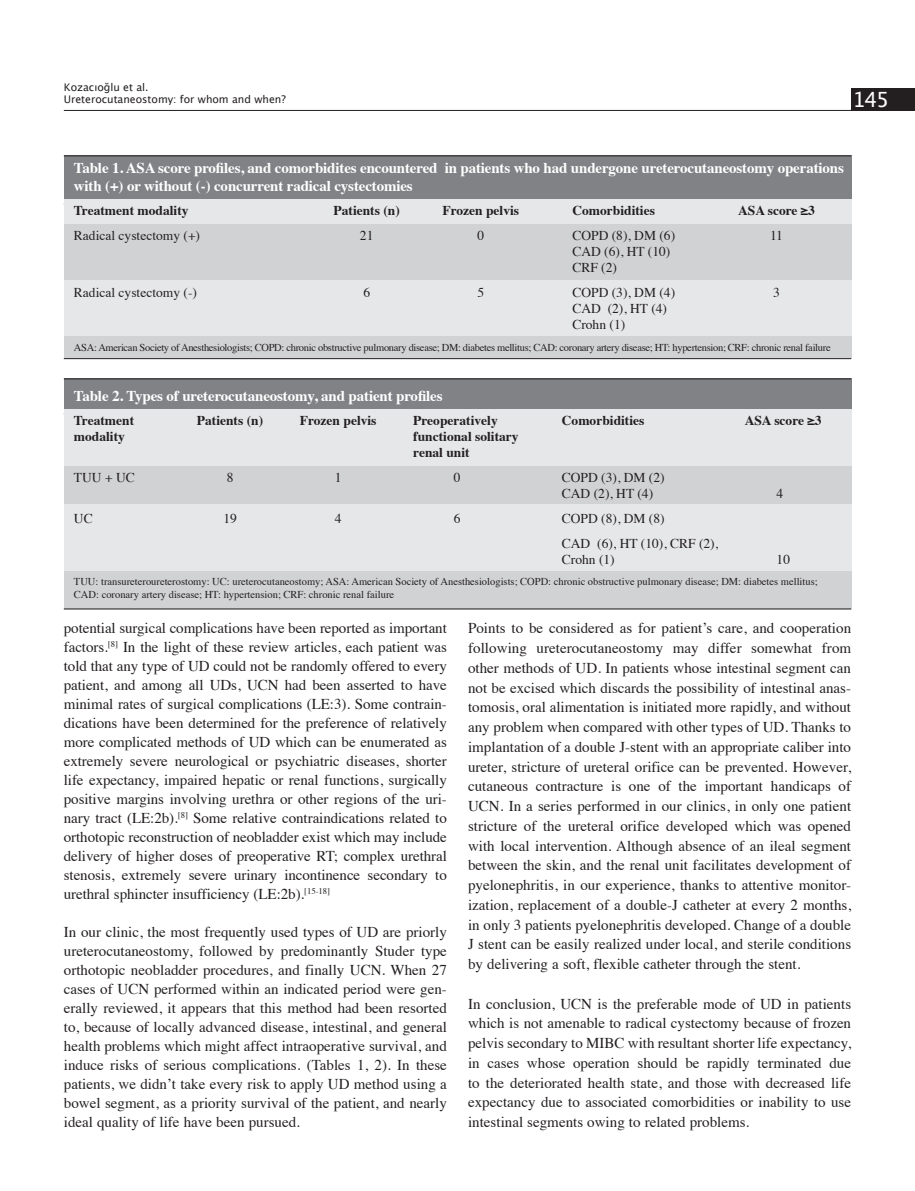
<style>
.page{position:relative;width:915px;height:1191px;background:#fff}
.page>*{position:absolute;margin:0;border:0;box-sizing:border-box;transform-origin:0 0}
.zz_Uroloji_running{font:21px "Lucida Grande";color:#fff}
.t1{font:15px/19px "Times";color:#231f20;text-align:justify}
.t2{font:700 15px/18px "Times";letter-spacing:-.01em;color:#fff}
.t3{font:13.5px "Times";color:#231f20}
.t4{font:700 13.5px "Times";color:#231f20}
.t5{font:10.5px/12.6px "Times";color:#231f20}
.t6{font:10.5px "Times";letter-spacing:-.03em;color:#231f20}
.t7{font:10.5px "Lucida Grande";color:#231f20}
</style>
<div class="page">
<hr style="left:64px;top:110px;width:786px;height:1px;background:#231f20">
<div style="left:850px;top:88px;width:64px;height:23px;background:#231f20"></div>
<div style="left:64px;top:199px;width:786px;height:160px;background:#e6e7e9"></div>
<div style="left:64px;top:155px;width:786px;height:44px;background:#808285"></div>
<div style="left:64px;top:224px;width:786px;height:55px;background:#d1d2d4"></div>
<div style="left:64px;top:336px;width:786px;height:23px;background:#d1d2d4"></div>
<hr style="left:64px;top:358px;width:786px;height:1px;background:#231f20">
<hr style="left:64px;top:155px;width:786px;height:1px;background:#231f20">
<div style="left:64px;top:409px;width:786px;height:200px;background:#e6e7e9"></div>
<div style="left:64px;top:378px;width:786px;height:31px;background:#808285"></div>
<div style="left:64px;top:466px;width:786px;height:37px;background:#d1d2d4"></div>
<div style="left:64px;top:571px;width:786px;height:37px;background:#d1d2d4"></div>
<hr style="left:64px;top:608px;width:786px;height:1px;background:#231f20">
<hr style="left:64px;top:378px;width:786px;height:1px;background:#231f20">
<p class="t7" style="left:64px;top:81px;width:86px">Kozacıoğlu et al.</p>
<p class="t7" style="left:64px;top:94px;width:223px">Ureterocutaneostomy: for whom and when?</p>
<p class="zz_Uroloji_running" style="left:852px;top:88px;width:38px">145</p>
<p class="t2" style="left:74px;top:158px;width:771px">Table 1. ASA score profiles, and comorbidites encountered in patients who had undergone ureterocutaneostomy operations with (+) or without (-) concurrent radical cystectomies</p>
<p class="t4" style="left:74px;top:198px;width:116px">Treatment modality</p>
<p class="t4" style="left:333px;top:198px;width:68px">Patients (n)</p>
<p class="t4" style="left:442px;top:198px;width:78px">Frozen pelvis</p>
<p class="t4" style="left:572px;top:198px;width:84px">Comorbidities</p>
<p class="t4" style="left:737px;top:198px;width:78px">ASA score ≥3</p>
<p class="t3" style="left:74px;top:223px;width:128px">Radical cystectomy (+)</p>
<p class="t3" style="left:360px;top:223px;width:15px">21</p>
<p class="t3" style="left:477px;top:223px;width:8px">0</p>
<p class="t3" style="left:572px;top:223px;width:104px">COPD (8), DM (6)</p>
<p class="t3" style="left:769px;top:223px;width:15px">11</p>
<p class="t3" style="left:572px;top:239px;width:99px">CAD (6), HT (10)</p>
<p class="t3" style="left:572px;top:255px;width:46px">CRF (2)</p>
<p class="t3" style="left:74px;top:280px;width:124px">Radical cystectomy (-)</p>
<p class="t3" style="left:363px;top:280px;width:8px">6</p>
<p class="t3" style="left:477px;top:280px;width:8px">5</p>
<p class="t3" style="left:572px;top:280px;width:104px">COPD (3), DM (4)</p>
<p class="t3" style="left:773px;top:280px;width:8px">3</p>
<p class="t3" style="left:572px;top:296px;width:96px">CAD (2), HT (4)</p>
<p class="t3" style="left:572px;top:312px;width:54px">Crohn (1)</p>
<p class="t6" style="left:74px;top:337px;width:758px">ASA: American Society of Anesthesiologists; COPD: chronic obstructive pulmonary disease; DM: diabetes mellitus; CAD: coronary artery disease; HT: hypertension; CRF: chronic renal failure</p>
<p class="t2" style="left:74px;top:385px;width:370px">Table 2. Types of ureterocutaneostomy, and patient profiles</p>
<p class="t4" style="left:74px;top:407px;width:62px">Treatment</p>
<p class="t4" style="left:197px;top:407px;width:68px">Patients (n)</p>
<p class="t4" style="left:300px;top:407px;width:78px">Frozen pelvis</p>
<p class="t4" style="left:413px;top:407px;width:86px">Preoperatively</p>
<p class="t4" style="left:561px;top:407px;width:84px">Comorbidities</p>
<p class="t4" style="left:744px;top:407px;width:78px">ASA score ≥3</p>
<p class="t4" style="left:74px;top:424px;width:53px">modality</p>
<p class="t4" style="left:413px;top:424px;width:107px">functional solitary</p>
<p class="t4" style="left:413px;top:440px;width:58px">renal unit</p>
<p class="t3" style="left:74px;top:465px;width:62px">TUU + UC</p>
<p class="t3" style="left:227px;top:465px;width:8px">8</p>
<p class="t3" style="left:335px;top:465px;width:8px">1</p>
<p class="t3" style="left:453px;top:465px;width:8px">0</p>
<p class="t3" style="left:561px;top:465px;width:104px">COPD (3), DM (2)</p>
<p class="t3" style="left:561px;top:481px;width:93px">CAD (2), HT (4)</p>
<p class="t3" style="left:776px;top:481px;width:8px">4</p>
<p class="t3" style="left:74px;top:506px;width:20px">UC</p>
<p class="t3" style="left:223px;top:506px;width:15px">19</p>
<p class="t3" style="left:335px;top:506px;width:8px">4</p>
<p class="t3" style="left:453px;top:506px;width:8px">6</p>
<p class="t3" style="left:561px;top:506px;width:104px">COPD (8), DM (8)</p>
<p class="t3" style="left:561px;top:530px;width:158px">CAD (6), HT (10), CRF (2),</p>
<p class="t3" style="left:561px;top:547px;width:54px">Crohn (1)</p>
<p class="t3" style="left:776px;top:547px;width:15px">10</p>
<p class="t5" style="left:74px;top:574px;width:745px">TUU: transureteroureterostomy: UC: ureterocutaneostomy; ASA: American Society of Anesthesiologists; COPD: chronic obstructive pulmonary disease; DM: diabetes mellitus;<br>CAD: coronary artery disease; HT: hypertension; CRF: chronic renal failure</p>
<p class="t1" style="left:64px;top:617px;width:384px">potential surgical complications have been reported as important factors.<sup>[8]</sup> In the light of these review articles, each patient was told that any type of UD could not be randomly offered to every patient, and among all UDs, UCN had been asserted to have minimal rates of surgical complications (LE:3). Some contrain&shy;dications have been determined for the preference of relatively more complicated methods of UD which can be enumerated as extremely severe neurological or psychiatric diseases, shorter life expectancy, impaired hepatic or renal functions, surgically positive margins involving urethra or other regions of the uri&shy;nary tract (LE:2b).<sup>[8]</sup> Some relative contraindications related to orthotopic reconstruction of neobladder exist which may include delivery of higher doses of preoperative RT; complex urethral stenosis, extremely severe urinary incontinence secondary to urethral sphincter insufficiency (LE:2b).<sup>[15-18]</sup></p>
<p class="t1" style="left:64px;top:921px;width:384px">In our clinic, the most frequently used types of UD are priorly ureterocutaneostomy, followed by predominantly Studer type orthotopic neobladder procedures, and finally UCN. When 27 cases of UCN performed within an indicated period were gen&shy;erally reviewed, it appears that this method had been resorted to, because of locally advanced disease, intestinal, and general health problems which might affect intraoperative survival, and induce risks of serious complications. (Tables 1, 2). In these patients, we didn’t take every risk to apply UD method using a bowel segment, as a priority survival of the patient, and nearly ideal quality of life have been pursued.</p>
<p class="t1" style="left:468px;top:617px;width:384px;line-height:19.8px">Points to be considered as for patient’s care, and cooperation following ureterocutaneostomy may differ somewhat from other methods of UD. In patients whose intestinal segment can not be excised which discards the possibility of intestinal anas&shy;tomosis, oral alimentation is initiated more rapidly, and without any problem when compared with other types of UD. Thanks to implantation of a double J-stent with an appropriate caliber into ureter, stricture of ureteral orifice can be prevented. However, cutaneous contracture is one of the important handicaps of UCN. In a series performed in our clinics, in only one patient stricture of the ureteral orifice developed which was opened with local intervention. Although absence of an ileal segment between the skin, and the renal unit facilitates development of pyelonephritis, in our experience, thanks to attentive monitor&shy;ization, replacement of a double-J catheter at every 2 months, in only 3 patients pyelonephritis developed. Change of a double J stent can be easily realized under local, and sterile conditions by delivering a soft, flexible catheter through the stent.</p>
<p class="t1" style="left:468px;top:992px;width:384px;line-height:19.8px">In conclusion, UCN is the preferable mode of UD in patients which is not amenable to radical cystectomy because of frozen pelvis secondary to MIBC with resultant shorter life expectancy, in cases whose operation should be rapidly terminated due to the deteriorated health state, and those with decreased life expectancy due to associated comorbidities or inability to use intestinal segments owing to related problems.</p>
</div>
